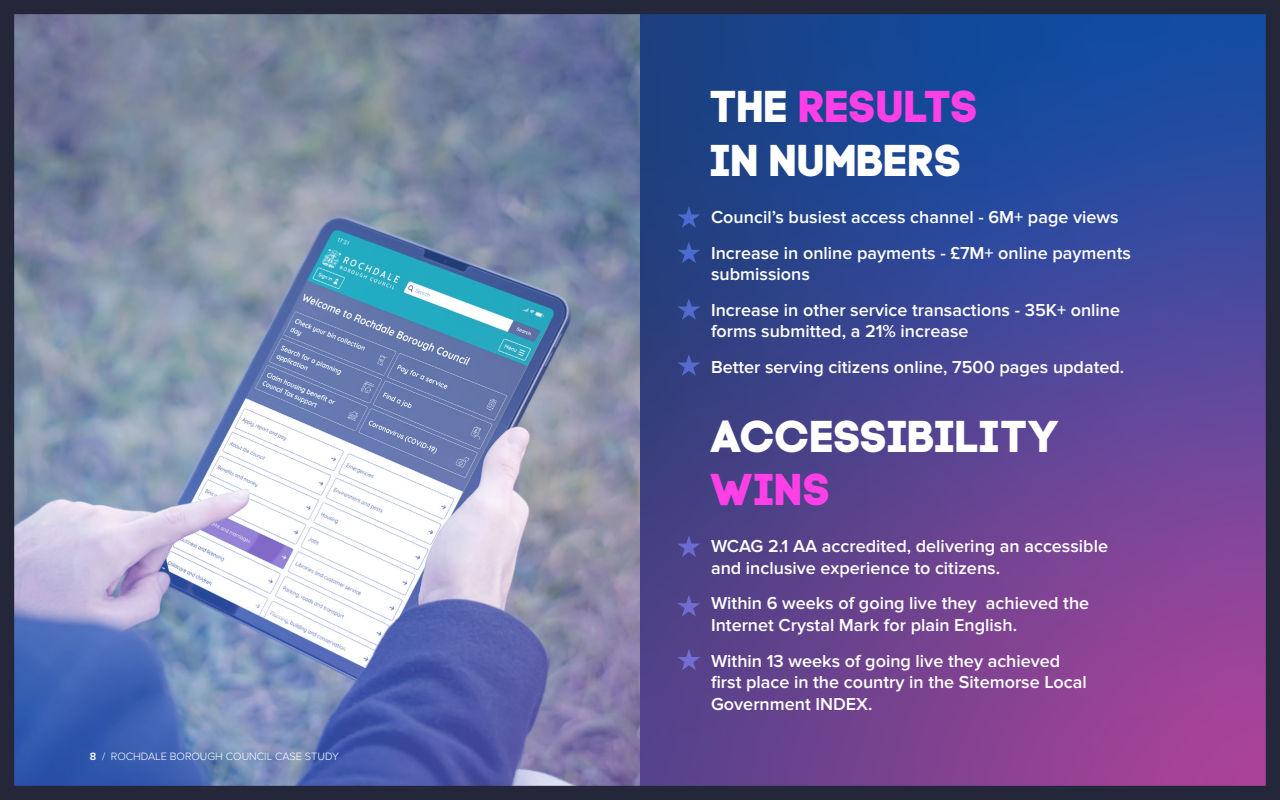
<style>
.page{position:relative;width:1280px;height:800px;background:#fff}
.page>*{position:absolute;margin:0;border:0;box-sizing:border-box;transform-origin:0 0}
.t1{font:44.5px "Code Pro Bold";color:#fff}
.t2{font:44.5px "Code Pro Bold";letter-spacing:.005em;color:#ff40e7}
.Paragraph{font:600 18px/21.6px "Proxima Nova";color:#fff}
.t3{font:300 11px "Proxima Nova";color:#fff}
.s1{font-weight:600}
.s2{color:#fff}
</style>
<div class="page">
<svg style="left:640px;top:15px;width:625px;height:770px;background:#4c4492"></svg>
<img style="left:15px;top:15px;width:625px;height:770px">
<svg style="left:678px;top:206px;width:22px;height:22px"></svg>
<svg style="left:678px;top:242px;width:22px;height:21px"></svg>
<svg style="left:678px;top:298px;width:22px;height:22px"></svg>
<svg style="left:678px;top:354px;width:22px;height:22px"></svg>
<svg style="left:678px;top:535px;width:22px;height:22px"></svg>
<svg style="left:678px;top:595px;width:22px;height:22px"></svg>
<svg style="left:678px;top:649px;width:22px;height:21px"></svg>
<div style="left:0;top:0;width:1280px;height:800px;border:14px solid #242739"></div>
<p class="t3" style="left:90px;top:750px;width:251px"><span class="s1">8</span> / ROCHDALE BOROUGH COUNCIL CASE STUDY</p>
<h1 class="t2" style="left:711px;top:80px;width:269px"><span class="s2">THE</span> RESULTS</h1>
<h1 class="t1" style="left:711px;top:133px;width:253px">IN NUMBERS</h1>
<p class="Paragraph" style="left:711px;top:207px;width:409px">Council’s busiest access channel - 6M+ page views</p>
<p class="Paragraph" style="left:711px;top:242px;width:421px">Increase in online payments - £7M+ online payments submissions</p>
<p class="Paragraph" style="left:711px;top:299px;width:411px">Increase in other service transactions - 35K+ online forms submitted, a 21% increase</p>
<p class="Paragraph" style="left:711px;top:357px;width:415px">Better serving citizens online, 7500 pages updated.</p>
<h1 class="t1" style="left:711px;top:409px;width:351px">ACCESSIBILITY</h1>
<h1 class="t2" style="left:711px;top:463px;width:121px">WINS</h1>
<p class="Paragraph" style="left:711px;top:536px;width:399px">WCAG 2.1 AA accredited, delivering an accessible and inclusive experience to citizens.</p>
<p class="Paragraph" style="left:711px;top:593px;width:380px">Within 6 weeks of going live they achieved the<br>Internet Crystal Mark for plain English.</p>
<p class="Paragraph" style="left:711px;top:650px;width:377px">Within 13 weeks of going live they achieved first place in the country in the Sitemorse Local<br>Government INDEX.</p>
</div>
